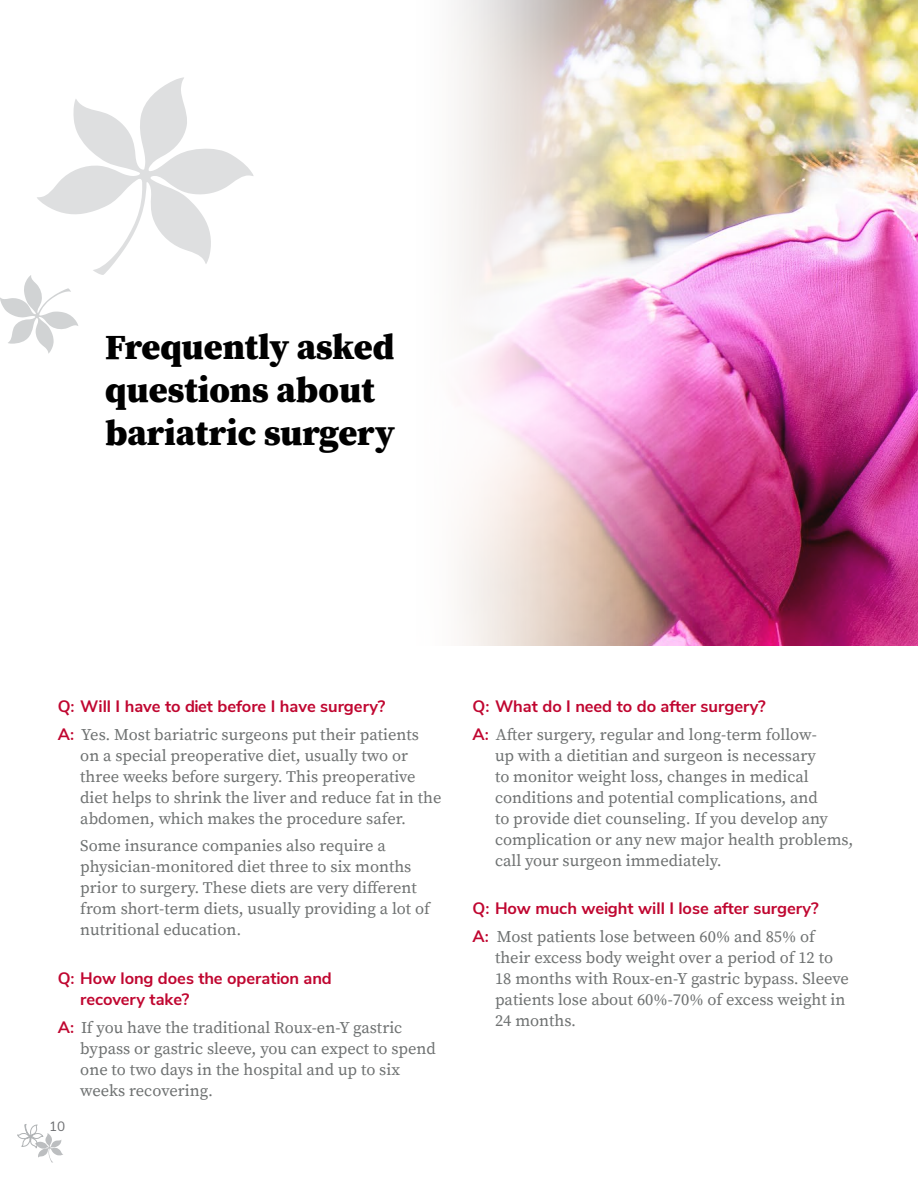
<style>
.page{position:relative;width:918px;height:1188px;background:#fff}
.page>*{position:absolute;margin:0;border:0;box-sizing:border-box;transform-origin:0 0}
.t1{font:900 36px/43.2px "Buckeye Serif 2";color:#000}
.Answer{font:16.5px/21px "Buckeye Serif 2 Regular 2";color:#6e7171}
.Answer-2{font:16.5px/21px "Buckeye Serif 2";color:#6e7171}
.Question{font:700 16.5px/21px "Buckeye Sans 2";color:#c00630}
.t2{font:13.5px "Buckeye Sans 2";color:#6d6e71}
.s1{font-family:"Buckeye Sans 2";font-weight:700;color:#c00630}
.s2{font-family:"Buckeye Serif 2"}
.s3{font-family:"Buckeye Serif 2 Regular 2"}
</style>
<div class="page">
<svg style="left:17px;top:1124px;width:46px;height:39px"></svg>
<svg style="left:0;top:77px;width:254px;height:277px"></svg>
<img style="left:697px;top:0;width:221px;height:646px">
<img style="left:457px;top:0;width:240px;height:646px">
<h1 class="t1" style="left:105px;top:327px;width:291px">Frequently asked questions about bariatric surgery</h1>
<h3 class="Question" style="left:58px;top:696px;width:329px">Q: Will I have to diet before I have surgery?</h3>
<p class="Answer" style="left:80px;top:724px;width:363px;text-indent:-23px"><span class="s1">A:</span> <span class="s2">Yes. Most bariatric surgeons put their patients </span>on a special preoperative diet, usually two or three weeks before surgery. This preoperative diet helps to shrink the liver and reduce fat in the abdomen, which makes the procedure safer.</p>
<p class="Answer-2" style="left:80px;top:836px;width:351px">Some insurance companies also require a physician-monitored diet three to six months prior to surgery. These diets are very different from short-term diets, usually providing a lot of <span class="s3">nutritional education.</span></p>
<h3 class="Question" style="left:80px;top:968px;width:253px;text-indent:-22px">Q: How long does the operation and recovery take?</h3>
<p class="Answer" style="left:80px;top:1018px;width:357px;text-indent:-23px"><span class="s1">A:</span> <span class="s2">If you have the traditional Roux-en-Y gastric </span>bypass or gastric sleeve, you can expect to spend one to two days in the hospital and up to six weeks recovering.</p>
<p class="t2" style="left:49px;top:1118px;width:18px">10</p>
<h3 class="Question" style="left:472px;top:696px;width:295px">Q: What do I need to do after surgery?</h3>
<p class="Answer" style="left:495px;top:724px;width:360px;text-indent:-23px"><span class="s1">A:</span> <span class="s2">After surgery, regular and long-term follow-<br></span>up with a dietitian and surgeon is necessary<br>to monitor weight loss, changes in medical conditions and potential complications, and<br>to provide diet counseling. If you develop any complication or any new major health problems, call your surgeon immediately.</p>
<h3 class="Question" style="left:472px;top:898px;width:348px">Q: How much weight will I lose after surgery?</h3>
<p class="Answer" style="left:495px;top:927px;width:355px;text-indent:-23px"><span class="s1">A:</span> Most patients lose between 60% and 85% of their excess body weight over a period of 12 to <span class="s2">18 months with Roux-en-Y gastric bypass. Sleeve patients lose about 60%-70% of excess weight in </span>24 months.</p>
</div>
